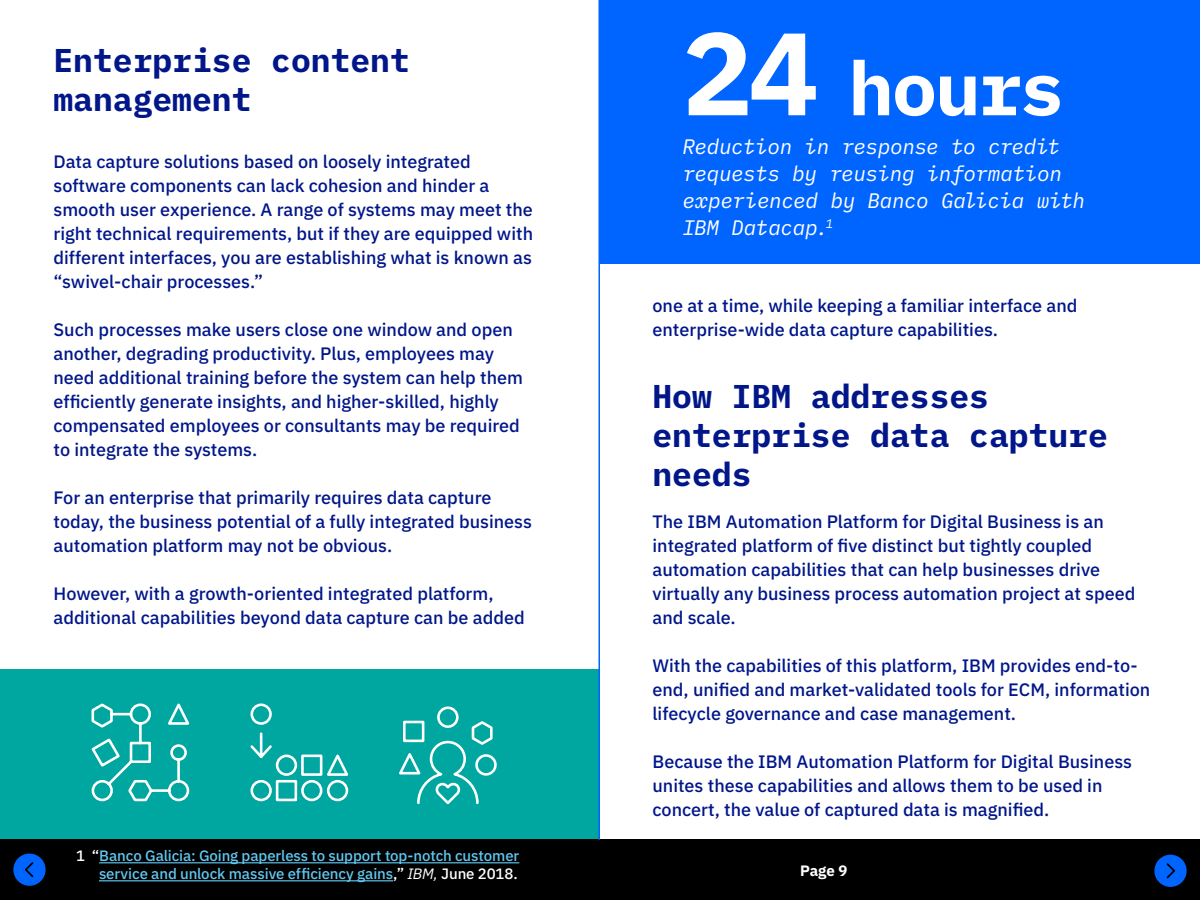
<style>
.page{position:relative;width:1200px;height:900px;background:#fff}
.page>*{position:absolute;margin:0;border:0;box-sizing:border-box;transform-origin:0 0}
.t1{font:700 75px "IBM Plex Mono";letter-spacing:-.03em;color:#fff}
.t2{font:700 33px/39px "IBM Plex Mono";color:#001689}
.t3{font:italic 21px/27px "IBM Plex Mono";letter-spacing:-.02em;color:#fff}
.t4{font:500 18px/24px "IBM Plex Sans";color:#001689}
.t5{font:500 15px/18px "IBM Plex Sans";letter-spacing:-.005em;color:#5fc8f1;text-align:right}
.t6{font:700 15px "IBM Plex Sans";color:#fff}
.s1{color:#fff}
.s2{font-weight:400;font-style:italic;color:#fff}
.s3{font-size:117px}
</style>
<div class="page">
<div style="left:600px;top:0;width:600px;height:264px;background:#0064ff"></div>
<div style="left:0;top:669px;width:598px;height:177px;background:#00a6a0"></div>
<div style="left:0;top:840px;width:1200px;height:60px;background:#000"></div>
<svg style="left:1154px;top:855px;width:33px;height:32px"></svg>
<svg style="left:13px;top:854px;width:33px;height:32px"></svg>
<hr style="left:598px;top:0;width:2px;height:840px;background:#0064ff">
<hr style="left:99px;top:862px;width:420px;height:1px;background:#5fc8f1">
<hr style="left:99px;top:880px;width:294px;height:1px;background:#5fc8f1">
<svg style="left:250px;top:703px;width:99px;height:99px"></svg>
<svg style="left:91px;top:703px;width:99px;height:99px"></svg>
<svg style="left:399px;top:706px;width:98px;height:99px"></svg>
<h2 class="t2" style="left:54px;top:38px;width:358px">Enterprise content management</h2>
<p class="t4" style="left:54px;top:148px;width:481px">Data capture solutions based on loosely integrated software components can lack cohesion and hinder a smooth user experience. A range of systems may meet the right technical requirements, but if they are equipped with different interfaces, you are establishing what is known as “swivel-chair processes.”</p>
<p class="t4" style="left:54px;top:316px;width:471px">Such processes make users close one window and open another, degrading productivity. Plus, employees may need additional training before the system can help them efficiently generate insights, and higher-skilled, highly compensated employees or consultants may be required to integrate the systems.</p>
<p class="t4" style="left:54px;top:484px;width:480px">For an enterprise that primarily requires data capture today, the business potential of a fully integrated business automation platform may not be obvious.</p>
<p class="t4" style="left:54px;top:580px;width:473px">However, with a growth-oriented integrated platform, additional capabilities beyond data capture can be added</p>
<p class="t5" style="left:76px;top:845px;width:445px"><span class="s1">1 “</span>Banco Galicia: Going paperless to support top-notch customer service and unlock massive efficiency gains<span class="s1">,”</span> <span class="s2">IBM,</span> <span class="s1">June 2018.</span></p>
<h1 class="t1" style="left:682px;top:29px;width:384px"><span class="s3">24</span> hours</h1>
<p class="t3" style="left:682px;top:132px;width:404px">Reduction in response to credit requests by reusing information experienced by Banco Galicia with<br>IBM Datacap.<sup>1</sup></p>
<p class="t4" style="left:652px;top:292px;width:426px">one at a time, while keeping a familiar interface and enterprise-wide data capture capabilities.</p>
<h2 class="t2" style="left:652px;top:374px;width:457px">How IBM addresses enterprise data capture needs</h2>
<p class="t4" style="left:652px;top:508px;width:484px">The IBM Automation Platform for Digital Business is an integrated platform of five distinct but tightly coupled automation capabilities that can help businesses drive virtually any business process automation project at speed and scale.</p>
<p class="t4" style="left:652px;top:652px;width:499px">With the capabilities of this platform, IBM provides end-to&shy;end, unified and market-validated tools for ECM, information lifecycle governance and case management.</p>
<p class="t4" style="left:652px;top:748px;width:481px">Because the IBM Automation Platform for Digital Business unites these capabilities and allows them to be used in concert, the value of captured data is magnified.</p>
<p class="t6" style="left:800px;top:859px;width:49px">Page 9</p>
</div>
